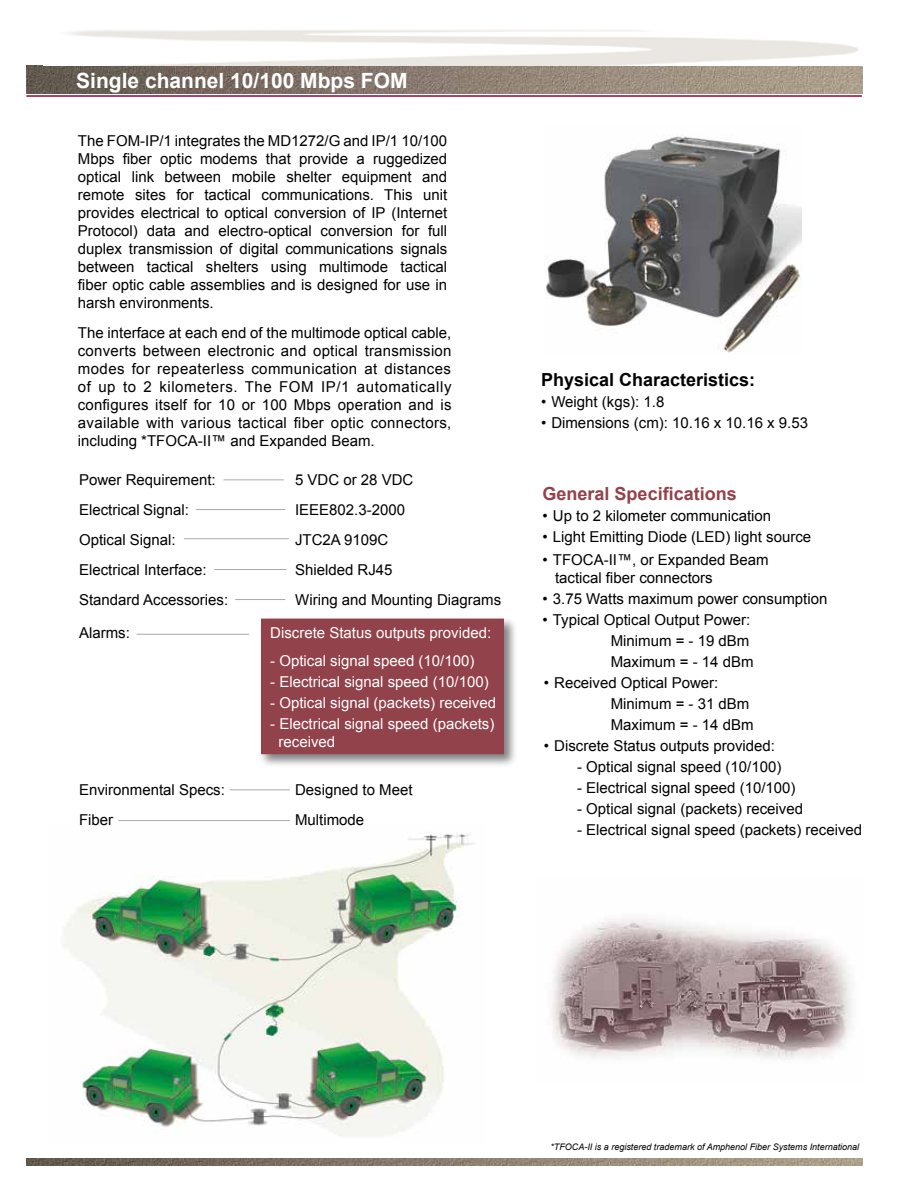
<style>
.page{position:relative;width:918px;height:1188px;background:#fff}
.page>*{position:absolute;margin:0;border:0;box-sizing:border-box;transform-origin:0 0}
.t1{font:700 21px "Arial";color:#fff}
.t2{font:700 18px "Arial";color:#000}
.t3{font:700 18px "Arial";color:#92424b}
.t4{font:15px/18px "Arial";color:#000}
.t5{font:15px/18px "Arial";color:#fff}
.t6{font:italic 9px "Arial";color:#000}
</style>
<div class="page">
<img style="left:26px;top:66px;width:836px;height:28px">
<hr style="left:26px;top:95px;width:836px;height:2px;background:#98002e">
<img style="left:26px;top:1158px;width:836px;height:7px">
<img style="left:64px;top:833px;width:410px;height:303px">
<div style="left:258px;top:616px;width:259px;height:152px;background:#000;opacity:.5"></div>
<div style="left:261px;top:619px;width:243px;height:135px;background:#92424b"></div>
<img style="left:545px;top:136px;width:256px;height:217px">
<hr style="left:224px;top:479px;width:60px;height:1px;background:#a7a9ac">
<hr style="left:196px;top:509px;width:89px;height:1px;background:#a7a9ac">
<hr style="left:184px;top:538px;width:105px;height:1px;background:#a7a9ac">
<hr style="left:214px;top:569px;width:73px;height:1px;background:#a7a9ac">
<hr style="left:235px;top:599px;width:50px;height:1px;background:#a7a9ac">
<hr style="left:137px;top:634px;width:112px;height:1px;background:#a7a9ac">
<hr style="left:230px;top:789px;width:60px;height:1px;background:#a7a9ac">
<hr style="left:119px;top:820px;width:171px;height:1px;background:#a7a9ac">
<img style="left:551px;top:918px;width:301px;height:142px">
<h1 class="t1" style="left:76px;top:66px;width:333px">Single channel 10/100 Mbps FOM</h1>
<p class="t4" style="left:78px;top:132px;width:371px;text-align:justify">The FOM-IP/1 integrates the MD1272/G and IP/1 10/100<br>Mbps fiber optic modems that provide a ruggedized optical link between mobile shelter equipment and remote sites for tactical communications. This unit provides electrical to optical conversion of IP (Internet Protocol) data and electro-optical conversion for full duplex transmission of digital communications signals between tactical shelters using multimode tactical fiber optic cable assemblies and is designed for use in harsh environments.</p>
<p class="t4" style="left:78px;top:323px;width:375px;text-align:justify">The interface at each end of the multimode optical cable, converts between electronic and optical transmission modes for repeaterless communication at distances of up to 2 kilometers. The FOM IP/1 automatically configures itself for 10 or 100 Mbps operation and is available with various tactical fiber optic connectors, including *TFOCA-II™ and Expanded Beam.</p>
<p class="t4" style="left:79px;top:471px;width:138px">Power Requirement:</p>
<p class="t4" style="left:295px;top:471px;width:120px">5 VDC or 28 VDC</p>
<p class="t4" style="left:79px;top:501px;width:111px">Electrical Signal:</p>
<p class="t4" style="left:295px;top:501px;width:112px">IEEE802.3-2000</p>
<p class="t4" style="left:79px;top:531px;width:98px">Optical Signal:</p>
<p class="t4" style="left:295px;top:531px;width:95px">JTC2A 9109C</p>
<p class="t4" style="left:79px;top:561px;width:129px">Electrical Interface:</p>
<p class="t4" style="left:295px;top:561px;width:99px">Shielded RJ45</p>
<p class="t4" style="left:79px;top:591px;width:151px">Standard Accessories:</p>
<p class="t4" style="left:295px;top:591px;width:207px">Wiring and Mounting Diagrams</p>
<p class="t4" style="left:79px;top:624px;width:52px">Alarms:</p>
<p class="t5" style="left:270px;top:624px;width:222px">Discrete Status outputs provided:</p>
<p class="t5" style="left:270px;top:652px;width:206px">- Optical signal speed (10/100)</p>
<p class="t5" style="left:270px;top:673px;width:220px">- Electrical signal speed (10/100)</p>
<p class="t5" style="left:270px;top:694px;width:227px">- Optical signal (packets) received</p>
<p class="t5" style="left:279px;top:715px;width:217px;text-indent:-8px">- Electrical signal speed (packets) received</p>
<p class="t4" style="left:79px;top:781px;width:147px">Environmental Specs:</p>
<p class="t4" style="left:295px;top:781px;width:119px">Designed to Meet</p>
<p class="t4" style="left:79px;top:811px;width:36px">Fiber</p>
<p class="t4" style="left:295px;top:811px;width:71px">Multimode</p>
<p class="t2" style="left:541px;top:368px;width:216px">Physical Characteristics:</p>
<p class="t4" style="left:541px;top:393px;width:125px">• Weight (kgs): 1.8</p>
<p class="t4" style="left:541px;top:414px;width:269px">• Dimensions (cm): 10.16 x 10.16 x 9.53</p>
<p class="t3" style="left:543px;top:482px;width:196px">General Specifications</p>
<p class="t4" style="left:543px;top:507px;width:230px">• Up to 2 kilometer communication</p>
<p class="t4" style="left:543px;top:528px;width:270px">• Light Emitting Diode (LED) light source</p>
<p class="t4" style="left:555px;top:550px;width:215px;text-indent:-13px">• TFOCA-II™, or Expanded Beam tactical fiber connectors</p>
<p class="t4" style="left:543px;top:589px;width:286px">• 3.75 Watts maximum power consumption</p>
<p class="t4" style="left:611px;top:609px;width:144px;line-height:21px;text-indent:-68px">• Typical Optical Output Power:<br>Minimum = - 19 dBm<br>Maximum = - 14 dBm</p>
<p class="t4" style="left:611px;top:672px;width:144px;line-height:21px;text-indent:-67px">• Received Optical Power:<br>Minimum = - 31 dBm<br>Maximum = - 14 dBm</p>
<p class="t4" style="left:544px;top:736px;width:233px">• Discrete Status outputs provided:</p>
<p class="t4" style="left:577px;top:757px;width:206px">- Optical signal speed (10/100)</p>
<p class="t4" style="left:577px;top:778px;width:220px">- Electrical signal speed (10/100)</p>
<p class="t4" style="left:577px;top:799px;width:227px">- Optical signal (packets) received</p>
<p class="t4" style="left:577px;top:820px;width:287px">- Electrical signal speed (packets) received</p>
<p class="t6" style="left:550px;top:1141px;width:310px">*TFOCA-II is a registered trademark of Amphenol Fiber Systems International</p>
</div>
